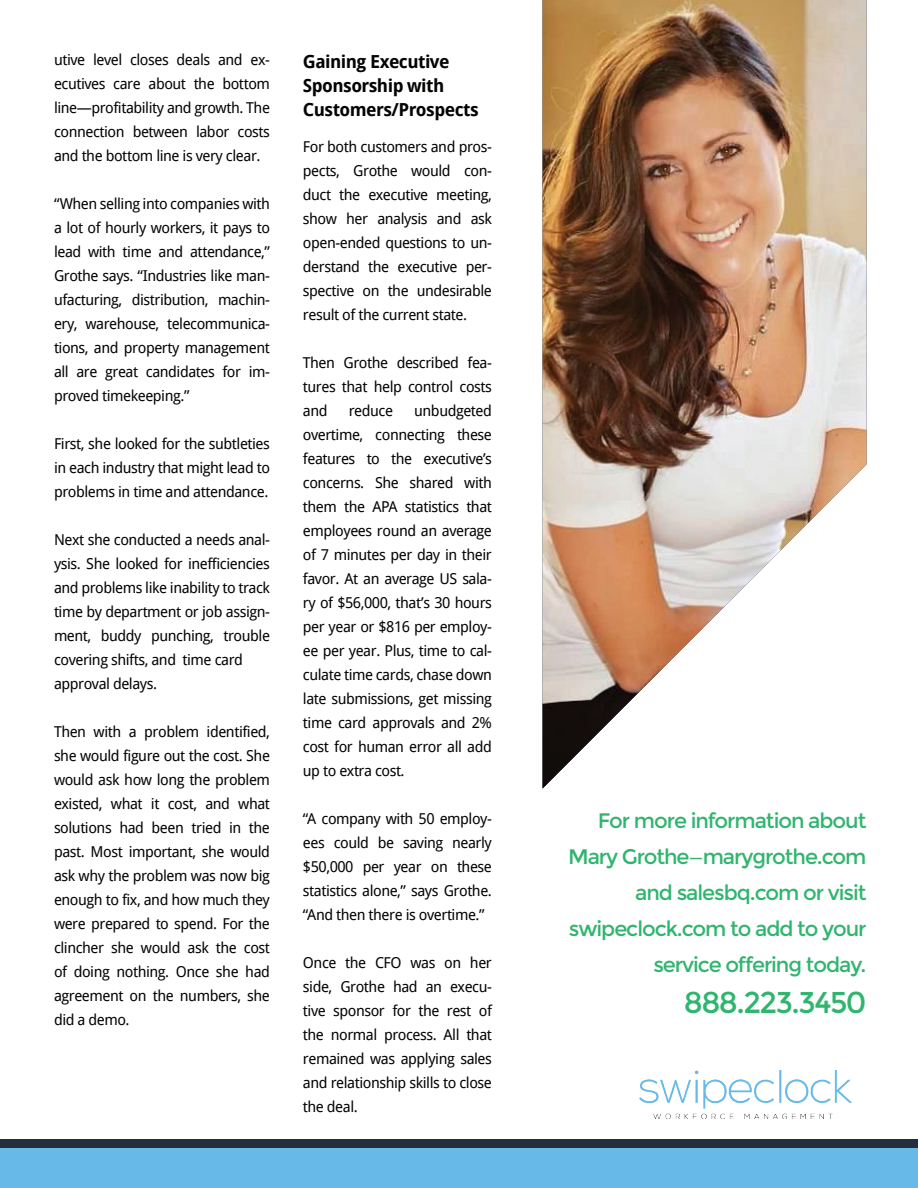
<style>
.page{position:relative;width:918px;height:1188px;background:#fff}
.page>*{position:absolute;margin:0;border:0;box-sizing:border-box;transform-origin:0 0}
.t1{font:30px "Montserrat";letter-spacing:-.05em;color:#2fb56e}
.t2{font:21px/36px "Montserrat";letter-spacing:-.05em;color:#2fb56e;text-align:right}
.t3{font:700 18px/24px "Droid Sans";letter-spacing:-.03em;color:#040503}
.t4{font:15px/24px "Droid Sans";letter-spacing:-.03em;color:#040503;text-align:justify}
</style>
<div class="page">
<img style="left:543px;top:0;width:324px;height:788px">
<div style="left:0;top:1139px;width:918px;height:40px;background:#232e3e"></div>
<div style="left:0;top:1148px;width:918px;height:40px;background:#67bae8"></div>
<img style="left:640px;top:1070px;width:212px;height:49px">
<p class="t4" style="left:54px;top:48px;width:218px">utive level closes deals and ex&shy;ecutives care about the bottom line—profitability and growth. The connection between labor costs and the bottom line is very clear.</p>
<p class="t4" style="left:54px;top:192px;width:218px">“When selling into companies with a lot of hourly workers, it pays to lead with time and attendance,” Grothe says. “Industries like man&shy;ufacturing, distribution, machin&shy;ery, warehouse, telecommunica&shy;tions, and property management all are great candidates for im&shy;proved timekeeping.”</p>
<p class="t4" style="left:54px;top:432px;width:218px">First, she looked for the subtleties in each industry that might lead to problems in time and attendance.</p>
<p class="t4" style="left:54px;top:528px;width:218px;text-align:left">Next she conducted a needs anal&shy;ysis. She looked for inefficiencies and problems like inability to track time by department or job assign&shy;ment, buddy punching, trouble covering shifts, and time card approval delays.</p>
<p class="t4" style="left:54px;top:720px;width:218px">Then with a problem identified, she would figure out the cost. She would ask how long the problem existed, what it cost, and what solutions had been tried in the past. Most important, she would ask why the problem was now big enough to fix, and how much they were prepared to spend. For the clincher she would ask the cost of doing nothing. Once she had agreement on the numbers, she did a demo.</p>
<p class="t3" style="left:303px;top:50px;width:177px">Gaining Executive<br>Sponsorship with<br>Customers/Prospects</p>
<p class="t4" style="left:303px;top:135px;width:191px">For both customers and pros&shy;pects, Grothe would con&shy;duct the executive meeting, show her analysis and ask open-ended questions to un&shy;derstand the executive per&shy;spective on the undesirable result of the current state.</p>
<p class="t4" style="left:303px;top:351px;width:191px">Then Grothe described fea&shy;tures that help control costs and</p>
<p class="t4" style="left:303px;top:399px;width:191px;text-indent:111px">unbudgeted overtime, connecting these features to the executive’s concerns. She shared with them the APA statistics that employees round an average of 7 minutes per day in their favor. At an average US sala&shy;ry of $56,000, that’s 30 hours per year or $816 per employ&shy;ee per year. Plus, time to cal&shy;culate time cards, chase down late submissions, get missing time card approvals and 2% cost for human error all add up to extra cost.</p>
<p class="t4" style="left:303px;top:807px;width:191px">“A company with 50 employ&shy;ees could be saving nearly $50,000 per year on these statistics alone,” says Grothe. “And then there is overtime.”</p>
<p class="t4" style="left:303px;top:951px;width:191px">Once the CFO was on her side, Grothe had an execu&shy;tive sponsor for the rest of the normal process. All that remained was applying sales and relationship skills to close the deal.</p>
<p class="t4" style="left:349px;top:399px;width:46px">reduce</p>
<h2 class="t2" style="left:568px;top:803px;width:300px">For more information about<br>Mary Grothe—marygrothe.com and salesbq.com or visit swipeclock.com to add to your service offering today.</h2>
<h1 class="t1" style="left:684px;top:985px;width:184px">888.223.3450</h1>
</div>
